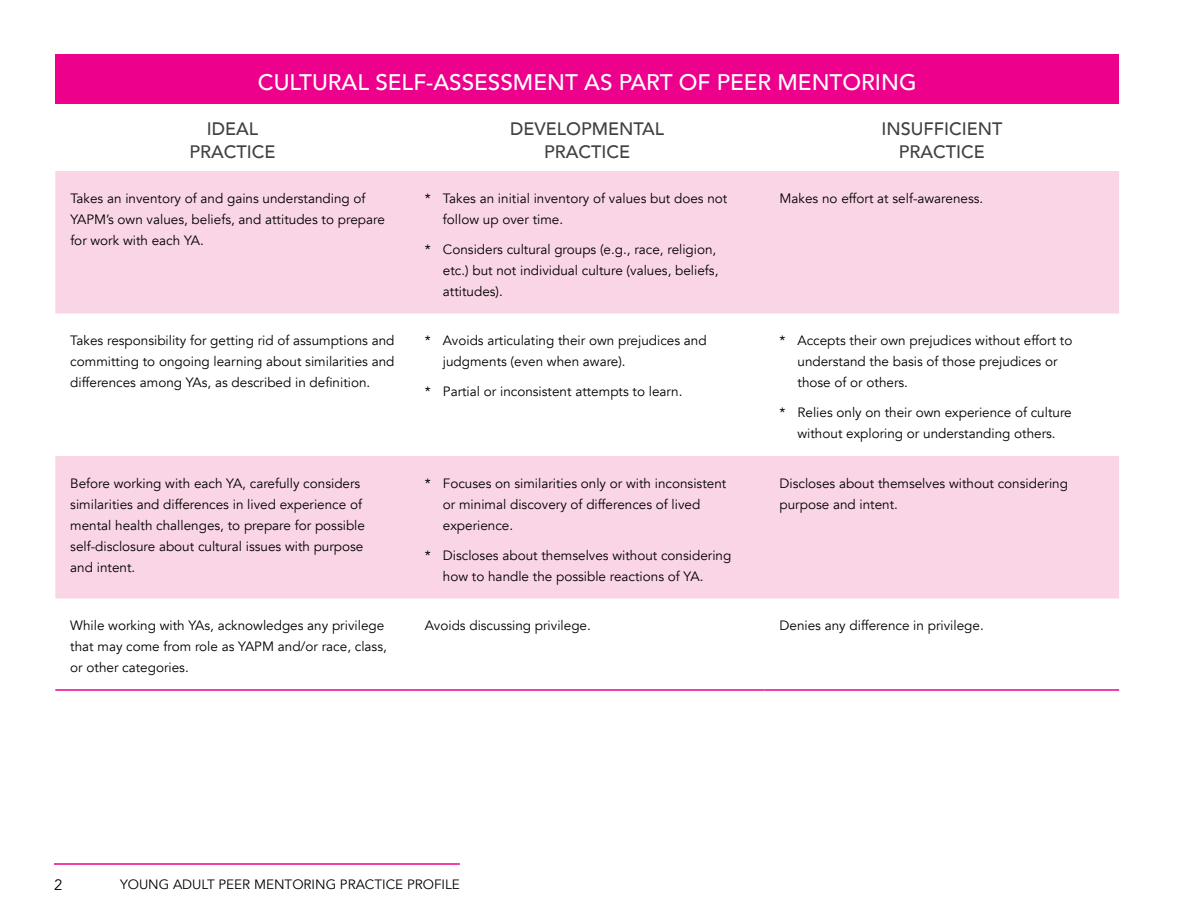
<style>
.page{position:relative;width:1188px;height:918px;background:#fff}
.page>*{position:absolute;margin:0;border:0;box-sizing:border-box;transform-origin:0 0}
.t1{font:500 22.5px "Avenir";color:#fff}
.t2{font:500 18px/22.5px "Avenir";color:#414042;text-align:center}
.t3{font:15px "Avenir";color:#000}
.t4{font:13.5px/21px "Avenir";color:#000}
</style>
<div class="page">
<hr style="left:54px;top:863px;width:406px;height:2px;background:#ec008c">
<div style="left:55px;top:54px;width:1064px;height:50px;background:#ec008c"></div>
<svg style="left:55px;top:171px;width:1064px;height:427px;fill:#fad5e6"></svg>
<hr style="left:55px;top:689px;width:355px;height:2px;background:#ec008c">
<hr style="left:410px;top:689px;width:355px;height:2px;background:#ec008c">
<hr style="left:765px;top:689px;width:354px;height:2px;background:#ec008c">
<h1 class="t1" style="left:258px;top:63px;width:660px">CULTURAL SELF-ASSESSMENT AS PART OF PEER MENTORING</h1>
<h2 class="t2" style="left:190px;top:117px;width:88px">IDEAL<br>PRACTICE</h2>
<h2 class="t2" style="left:510px;top:117px;width:155px">DEVELOPMENTAL<br>PRACTICE</h2>
<h2 class="t2" style="left:881px;top:117px;width:123px">INSUFFICIENT<br>PRACTICE</h2>
<p class="t4" style="left:70px;top:188px;width:316px">Takes an inventory of and gains understanding of<br>YAPM’s own values, beliefs, and attitudes to prepare for work with each YA.</p>
<p class="t4" style="left:443px;top:188px;width:286px;text-indent:-18px">* Takes an initial inventory of values but does not follow up over time.</p>
<p class="t4" style="left:443px;top:239px;width:277px;text-indent:-18px">* Considers cultural groups (e.g., race, religion, etc.) but not individual culture (values, beliefs, attitudes).</p>
<p class="t4" style="left:780px;top:188px;width:205px">Makes no effort at self-awareness.</p>
<p class="t4" style="left:70px;top:330px;width:326px;text-align:justify">Takes responsibility for getting rid of assumptions and committing to ongoing learning about similarities and differences among YAs, as described in definition.</p>
<p class="t4" style="left:443px;top:330px;width:265px;text-indent:-18px">* Avoids articulating their own prejudices and judgments (even when aware).</p>
<p class="t4" style="left:425px;top:381px;width:259px">* Partial or inconsistent attempts to learn.</p>
<p class="t4" style="left:70px;top:473px;width:296px">Before working with each YA, carefully considers similarities and differences in lived experience of mental health challenges, to prepare for possible self-disclosure about cultural issues with purpose and intent.</p>
<p class="t4" style="left:443px;top:473px;width:285px;text-indent:-18px">* Focuses on similarities only or with inconsistent or minimal discovery of differences of lived experience.</p>
<p class="t4" style="left:443px;top:545px;width:290px;text-indent:-18px">* Discloses about themselves without considering how to handle the possible reactions of YA.</p>
<p class="t4" style="left:798px;top:330px;width:276px;text-indent:-18px">* Accepts their own prejudices without effort to understand the basis of those prejudices or those of or others.</p>
<p class="t4" style="left:780px;top:402px;width:294px;text-align:center">* Relies only on their own experience of culture without exploring or understanding others.</p>
<p class="t4" style="left:780px;top:473px;width:290px">Discloses about themselves without considering purpose and intent.</p>
<p class="t4" style="left:70px;top:615px;width:318px">While working with YAs, acknowledges any privilege that may come from role as YAPM and/or race, class, or other categories.</p>
<p class="t4" style="left:425px;top:615px;width:167px">Avoids discussing privilege.</p>
<p class="t4" style="left:780px;top:615px;width:206px">Denies any difference in privilege.</p>
<p class="t3" style="left:54px;top:876px;width:10px">2</p>
<p class="t4" style="left:120px;top:874px;width:341px">YOUNG ADULT PEER MENTORING PRACTICE PROFILE</p>
</div>
